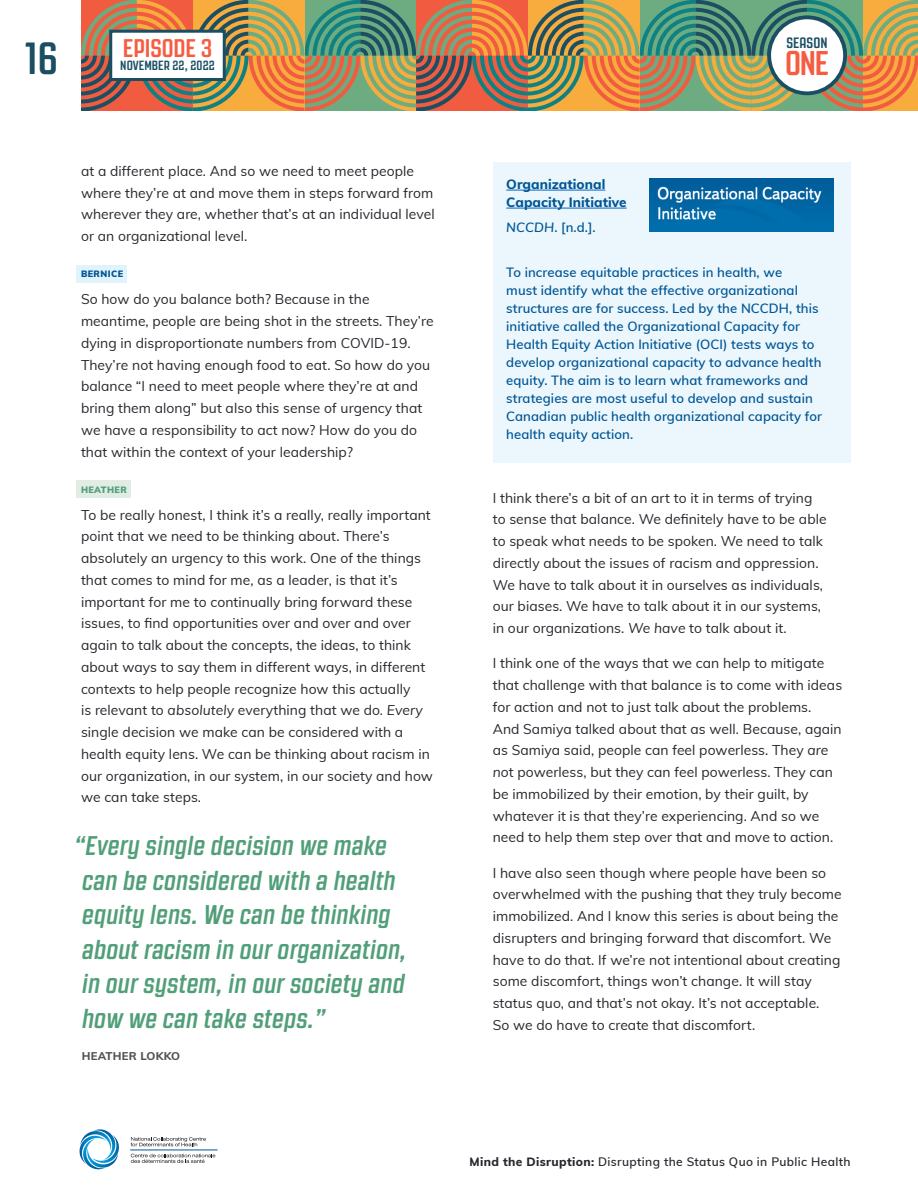
<style>
.page{position:relative;width:918px;height:1188px;background:#fff}
.page>*{position:absolute;margin:0;border:0;box-sizing:border-box;transform-origin:0 0}
.t1{font:700 45px "Revolution Gothic";color:#1a4f63}
.t2{font:700 34.2px "Revolution Gothic";color:#f75c40}
.PULL_QUOTE{font:italic 700 27px/34.5px "Revolution Gothic";letter-spacing:.005em;color:#519f79}
.t3{font:700 25.5px "Revolution Gothic";color:#f75c40}
.t4{font:700 15px "Revolution Gothic";letter-spacing:.005em;color:#1a4f63}
.BODY_COPY{font:13.8px/21.8px "Muli";letter-spacing:.005em;color:#26262d}
._1{font:800 13.5px/18px "Muli";letter-spacing:.005em;color:#005595}
.t5{font:700 13.35px "Revolution Gothic";letter-spacing:.005em;color:#1a4f63}
._3{font:600 13.2px/18px "Muli";letter-spacing:.01em;color:#005595}
._2{font:600 13.2px "Muli";color:#005595}
.t6{font:600 12px "Muli";letter-spacing:.03em;color:#26262d}
.BODY_COPY-2{font:800 11.25px "Muli";letter-spacing:.02em;color:#555359}
.B{font:900 9px "Muli";letter-spacing:.05em;color:#005595}
.C{font:900 9px "Muli";letter-spacing:.05em;color:#519f79}
.s1{font-style:italic}
.s2{font-weight:800}
</style>
<div class="page">
<svg style="left:81px;top:0;width:837px;height:111px;background:#a28b5b"></svg>
<svg style="left:131px;top:1137px;width:75px;height:9px"></svg>
<svg style="left:131px;top:1154px;width:84px;height:9px"></svg>
<svg style="left:79px;top:1129px;width:40px;height:41px"></svg>
<hr style="left:130px;top:1150px;width:88px;height:1px;background:#005595">
<div style="left:769px;top:17px;width:76px;height:76px;background:#fff;border-radius:50%"></div>
<div style="left:767px;top:15px;width:80px;height:80px;border:4px solid #1a4f63;border-radius:50%"></div>
<div style="left:109px;top:30px;width:117px;height:51px;background:#fff;border:3px solid #1a4f63"></div>
<svg style="left:77px;top:265px;width:50px;height:18px"></svg>
<svg style="left:77px;top:480px;width:54px;height:18px"></svg>
<div style="left:493px;top:162px;width:357px;height:300px;background:#ebf7fc"></div>
<hr style="left:506px;top:190px;width:99px;height:1px;background:#0563c1">
<hr style="left:506px;top:208px;width:121px;height:1px;background:#0563c1">
<img style="left:649px;top:179px;width:185px;height:53px">
<h1 class="t1" style="left:25px;top:34px;width:35px">16</h1>
<p class="t4" style="left:787px;top:35px;width:43px">SEASON</p>
<h3 class="t3" style="left:123px;top:35px;width:91px">EPISODE 3</h3>
<p class="t5" style="left:120px;top:58px;width:96px">NOVEMBER 22, 2022</p>
<h2 class="t2" style="left:785px;top:45px;width:45px">ONE</h2>
<p class="BODY_COPY" style="left:81px;top:159px;width:355px">at a different place. And so we need to meet people where they’re at and move them in steps forward from wherever they are, whether that’s at an individual level or an organizational level.</p>
<p class="B" style="left:81px;top:267px;width:44px">BERNICE</p>
<p class="BODY_COPY" style="left:81px;top:288px;width:354px">So how do you balance both? Because in the meantime, people are being shot in the streets. They’re dying in disproportionate numbers from COVID-19.<br>They’re not having enough food to eat. So how do you balance “I need to meet people where they’re at and bring them along” but also this sense of urgency that we have a responsibility to act now? How do you do that within the context of your leadership?</p>
<p class="C" style="left:81px;top:483px;width:47px">HEATHER</p>
<p class="BODY_COPY" style="left:81px;top:503px;width:354px">To be really honest, I think it’s a really, really important point that we need to be thinking about. There’s absolutely an urgency to this work. One of the things that comes to mind for me, as a leader, is that it’s important for me to continually bring forward these issues, to find opportunities over and over and over again to talk about the concepts, the ideas, to think about ways to say them in different ways, in different contexts to help people recognize how this actually<br>is relevant to <span class="s1">absolutely</span> everything that we do. <span class="s1">Every </span>single decision we make can be considered with a health equity lens. We can be thinking about racism in our organization, in our system, in our society and how we can take steps.</p>
<p class="PULL_QUOTE" style="left:74px;top:829px;width:334px">“Every single decision we make can be considered with a health equity lens. We can be thinking about racism in our organization, in our system, in our society and how we can take steps.”</p>
<p class="BODY_COPY-2" style="left:82px;top:1048px;width:100px">HEATHER LOKKO</p>
<p class="_1" style="left:506px;top:175px;width:122px">Organizational<br>Capacity Initiative</p>
<p class="_2" style="left:506px;top:217px;width:91px"><span class="s1">NCCDH</span>. [n.d.].</p>
<p class="_3" style="left:506px;top:262px;width:317px">To increase equitable practices in health, we<br>must identify what the effective organizational structures are for success. Led by the NCCDH, this initiative called the Organizational Capacity for Health Equity Action Initiative (OCI) tests ways to develop organizational capacity to advance health equity. The aim is to learn what frameworks and strategies are most useful to develop and sustain Canadian public health organizational capacity for health equity action.</p>
<p class="BODY_COPY" style="left:493px;top:486px;width:335px">I think there’s a bit of an art to it in terms of trying to sense that balance. We definitely have to be able to speak what needs to be spoken. We need to talk directly about the issues of racism and oppression.<br>We have to talk about it in ourselves as individuals, our biases. We have to talk about it in our systems, in our organizations. <span class="s1">We have</span> to talk about it.</p>
<p class="BODY_COPY" style="left:493px;top:652px;width:351px">I think one of the ways that we can help to mitigate that challenge with that balance is to come with ideas for action and not to just talk about the problems.<br>And Samiya talked about that as well. Because, again as Samiya said, people can feel powerless. They <span class="s1">are no</span>t powerless, but they can feel powerless. They can be immobilized by their emotion, by their guilt, by whatever it is that they’re experiencing. And so we need to help them step over that and move to action.</p>
<p class="BODY_COPY" style="left:493px;top:861px;width:350px">I have also seen though where people have been so overwhelmed with the pushing that they truly become immobilized. And I know this series is about being the disrupters and bringing forward that discomfort. We have to do that. If we’re not intentional about creating some discomfort, things won’t change. It will stay status quo, and that’s not okay. It’s not acceptable.<br>So we do have to create that discomfort.</p>
<p class="t6" style="left:470px;top:1153px;width:382px"><span class="s2">Mind the Disruption:</span> Disrupting the Status Quo in Public Health</p>
</div>
